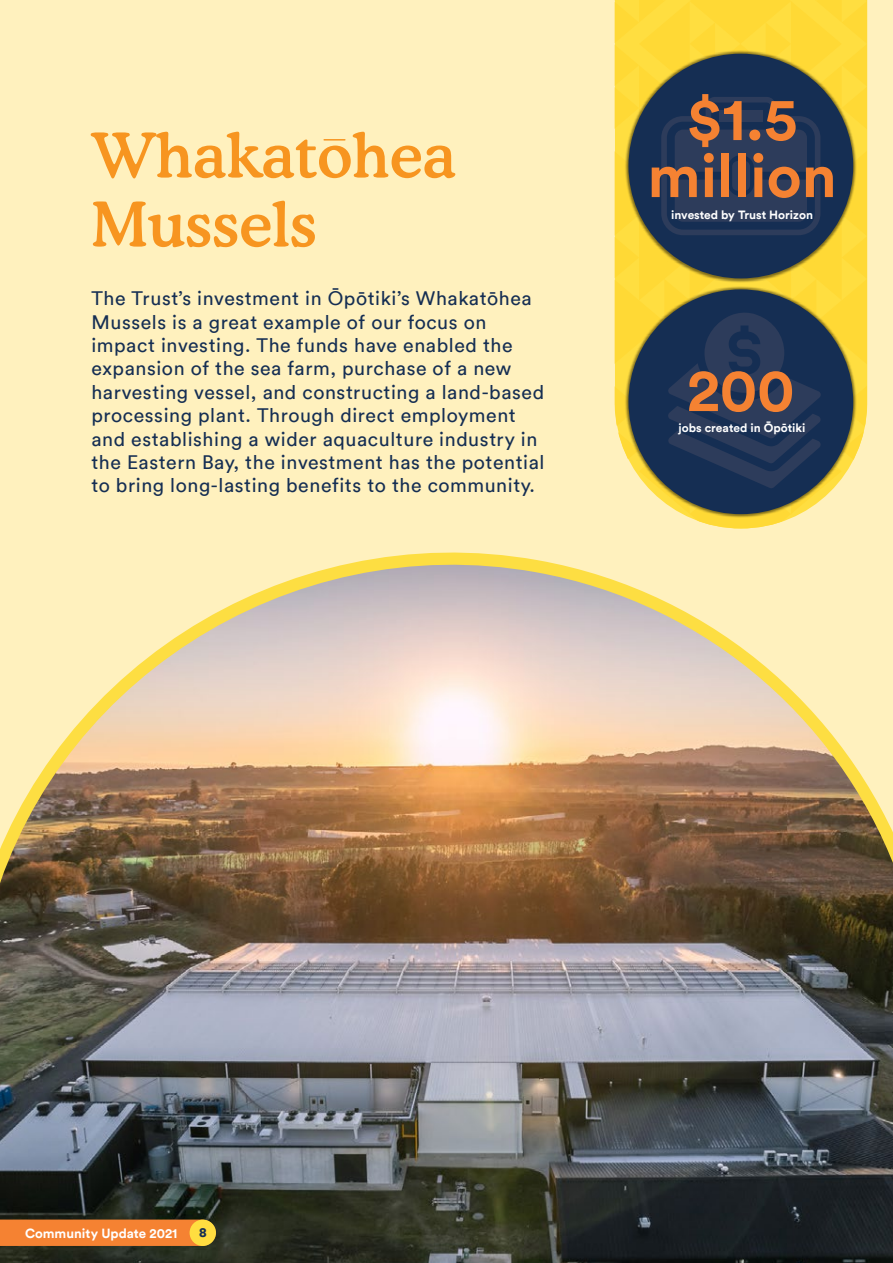
<style>
.page{position:relative;width:893px;height:1263px;background:#fff1be}
.page>*{position:absolute;margin:0;border:0;box-sizing:border-box;transform-origin:0 0}
.t1{font:500 61.5px/69px "Cooper BT";color:#f79520}
.t2{font:700 60px/57px "Circular";color:#f58232;text-align:center}
.t3{font:19.5px/23.4px "Circular";letter-spacing:.03em;color:#152e53}
.t4{font:700 13.35px "Circular";color:#fff}
.t5{font:900 13.35px "Circular";color:#152e53}
.t6{font:700 12px "Circular";color:#fff}
</style>
<div class="page">
<svg style="left:615px;top:0;width:252px;height:528px;background:#757550"></svg>
<hr style="left:324px;top:139px;width:21px;height:2px;background:#f79520">
<img style="left:0;top:552px;width:893px;height:711px">
<svg style="left:0;top:1219px;width:216px;height:27px;background:#ed7e31"></svg>
<div style="left:190px;top:1219px;width:26px;height:27px;background:#ffde40;border-radius:50%"></div>
<h1 class="t1" style="left:91px;top:120px;width:366px">Whakatohea<br>Mussels</h1>
<p class="t3" style="left:91px;top:286px;width:455px">The Trust’s investment in Ōpōtiki’s Whakatōhea Mussels is a great example of our focus on impact investing. The funds have enabled the expansion of the sea farm, purchase of a new harvesting vessel, and constructing a land-based processing plant. Through direct employment and establishing a wider aquaculture industry in the Eastern Bay, the investment has the potential to bring long-lasting benefits to the community.</p>
<h2 class="t2" style="left:647px;top:88px;width:191px">$1.5 million</h2>
<p class="t6" style="left:671px;top:206px;width:143px">invested by Trust Horizon</p>
<h2 class="t2" style="left:687px;top:359px;width:109px">200</h2>
<p class="t6" style="left:679px;top:420px;width:128px">jobs created in Ōpōtiki</p>
<p class="t4" style="left:25px;top:1224px;width:154px">Community Update 2021</p>
<p class="t5" style="left:199px;top:1223px;width:9px">8</p>
</div>
